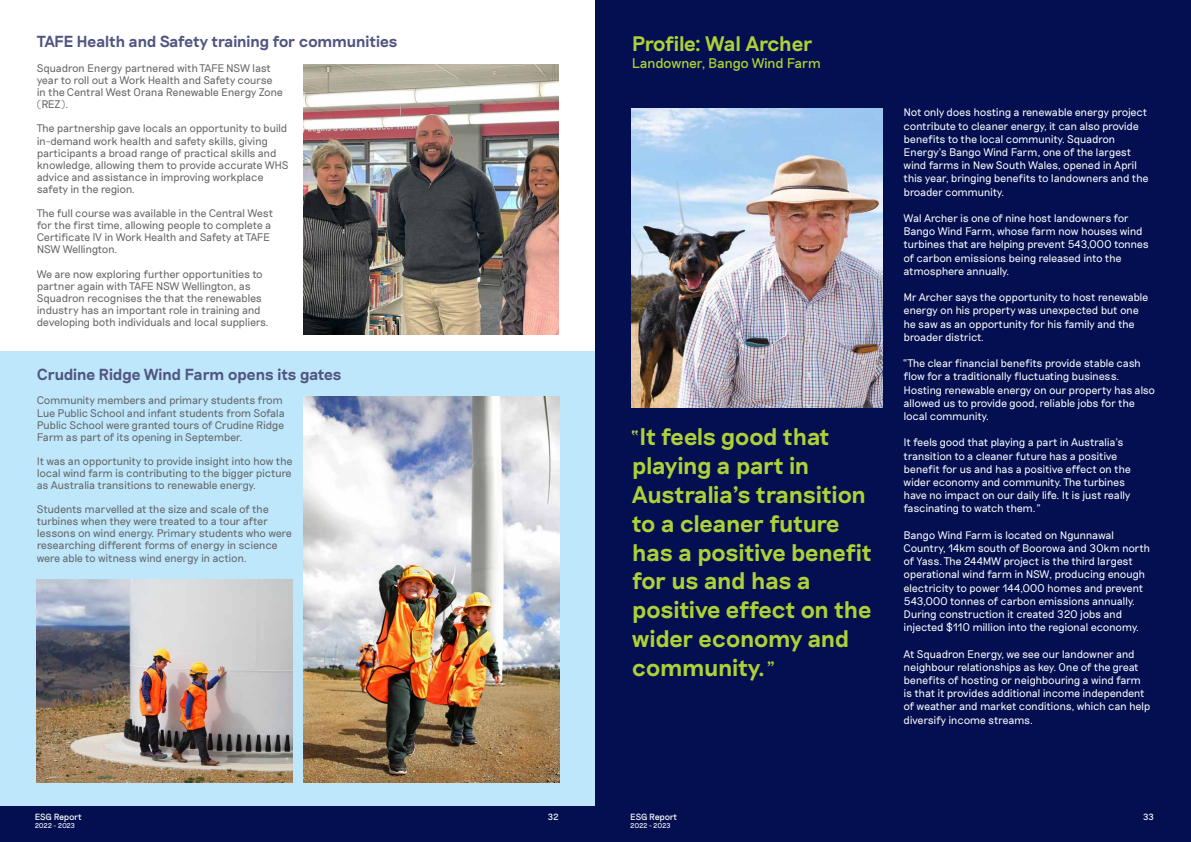
<style>
.page{position:relative;width:1191px;height:842px;background:#fff}
.page>*{position:absolute;margin:0;border:0;box-sizing:border-box;transform-origin:0 0}
.t1{font:600 24px/28.8px "Riposte";letter-spacing:-.035em;color:#add136}
.t2{font:600 21px "Riposte";letter-spacing:-.045em;color:#add136}
.t3{font:600 16px "Riposte";letter-spacing:-.04em;color:#525581}
.t4{font:14px "Riposte";letter-spacing:-.03em;color:#add136}
.t5{font:300 11px/13.2px "Riposte";letter-spacing:-.035em;color:#fff}
.t6{font:300 11px/12.1px "Riposte";letter-spacing:-.04em;color:#636466}
.t7{font:9px "Riposte";letter-spacing:-.025em;color:#fff}
.t8{font:7px "Riposte";letter-spacing:-.04em;color:#fff}
.s1{font-weight:400;font-size:21px}
</style>
<div class="page">
<div style="left:0;top:806px;width:595px;height:36px;background:#030f50"></div>
<div style="left:595px;top:806px;width:596px;height:36px;background:#030f50"></div>
<div style="left:0;top:351px;width:595px;height:455px;background:#bee7fb"></div>
<img style="left:304px;top:64px;width:254px;height:270px">
<img style="left:304px;top:397px;width:255px;height:385px">
<img style="left:37px;top:580px;width:255px;height:202px">
<div style="left:595px;top:0;width:596px;height:806px;background:#030f50"></div>
<img style="left:632px;top:109px;width:250px;height:298px">
<h3 class="t3" style="left:37px;top:32px;width:362px">TAFE Health and Safety training for communities</h3>
<p class="t6" style="left:37px;top:62px;width:248px">Squadron Energy partnered with TAFE NSW last year to roll out a Work Health and Safety course in the Central West Orana Renewable Energy Zone (REZ).</p>
<p class="t6" style="left:37px;top:123px;width:253px">The partnership gave locals an opportunity to build in-demand work health and safety skills, giving participants a broad range of practical skills and knowledge, allowing them to provide accurate WHS advice and assistance in improving workplace safety in the region.</p>
<p class="t6" style="left:37px;top:207px;width:238px">The full course was available in the Central West for the first time, allowing people to complete a Certificate IV in Work Health and Safety at TAFE NSW Wellington.</p>
<p class="t6" style="left:37px;top:268px;width:234px">We are now exploring further opportunities to partner again with TAFE NSW Wellington, as Squadron recognises the that the renewables industry has an important role in training and developing both individuals and local suppliers.</p>
<h3 class="t3" style="left:37px;top:365px;width:306px">Crudine Ridge Wind Farm opens its gates</h3>
<p class="t6" style="left:37px;top:395px;width:250px">Community members and primary students from Lue Public School and infant students from Sofala Public School were granted tours of Crudine Ridge Farm as part of its opening in September.</p>
<p class="t6" style="left:37px;top:455px;width:257px;text-align:justify">It was an opportunity to provide insight into how the local wind farm is contributing to the bigger picture as Australia transitions to renewable energy.</p>
<p class="t6" style="left:37px;top:503px;width:256px">Students marvelled at the size and scale of the turbines when they were treated to a tour after lessons on wind energy. Primary students who were researching different forms of energy in science were able to witness wind energy in action.</p>
<p class="t7" style="left:35px;top:811px;width:49px">ESG Report</p>
<p class="t8" style="left:35px;top:821px;width:42px">2022 - 2023</p>
<h2 class="t2" style="left:632px;top:31px;width:182px">Profile: Wal Archer</h2>
<p class="t4" style="left:632px;top:55px;width:191px">Landowner, Bango Wind Farm</p>
<h1 class="t1" style="left:632px;top:424px;width:242px"><span class="s1">“</span>It feels good that playing a part in<br>Australia’s transition to a cleaner future has a positive benefit for us and has a positive effect on the wider economy and community.<span class="s1">”</span></h1>
<p class="t5" style="left:903px;top:106px;width:246px">Not only does hosting a renewable energy project contribute to cleaner energy, it can also provide benefits to the local community. Squadron Energy’s Bango Wind Farm, one of the largest wind farms in New South Wales, opened in April this year, bringing benefits to landowners and the broader community.</p>
<p class="t5" style="left:903px;top:212px;width:247px">Wal Archer is one of nine host landowners for Bango Wind Farm, whose farm now houses wind turbines that are helping prevent 543,000 tonnes of carbon emissions being released into the atmosphere annually.</p>
<p class="t5" style="left:903px;top:291px;width:246px">Mr Archer says the opportunity to host renewable energy on his property was unexpected but one he saw as an opportunity for his family and the broader district.</p>
<p class="t5" style="left:903px;top:357px;width:253px">“The clear financial benefits provide stable cash flow for a traditionally fluctuating business.<br>Hosting renewable energy on our property has also allowed us to provide good, reliable jobs for the local community.</p>
<p class="t5" style="left:903px;top:436px;width:229px">It feels good that playing a part in Australia’s transition to a cleaner future has a positive benefit for us and has a positive effect on the wider economy and community. The turbines have no impact on our daily life. It is just really fascinating to watch them.”</p>
<p class="t5" style="left:903px;top:529px;width:248px">Bango Wind Farm is located on Ngunnawal Country, 14km south of Boorowa and 30km north of Yass. The 244MW project is the third largest operational wind farm in NSW, producing enough electricity to power 144,000 homes and prevent 543,000 tonnes of carbon emissions annually.<br>During construction it created 320 jobs and injected $110 million into the regional economy.</p>
<p class="t5" style="left:903px;top:647px;width:248px">At Squadron Energy, we see our landowner and neighbour relationships as key. One of the great benefits of hosting or neighbouring a wind farm is that it provides additional income independent of weather and market conditions, which can help diversify income streams.</p>
<p class="t7" style="left:630px;top:811px;width:49px">ESG Report</p>
<p class="t8" style="left:630px;top:821px;width:42px">2022 - 2023</p>
<p class="t7" style="left:547px;top:811px;width:13px">32</p>
<p class="t7" style="left:1142px;top:811px;width:13px">33</p>
</div>
